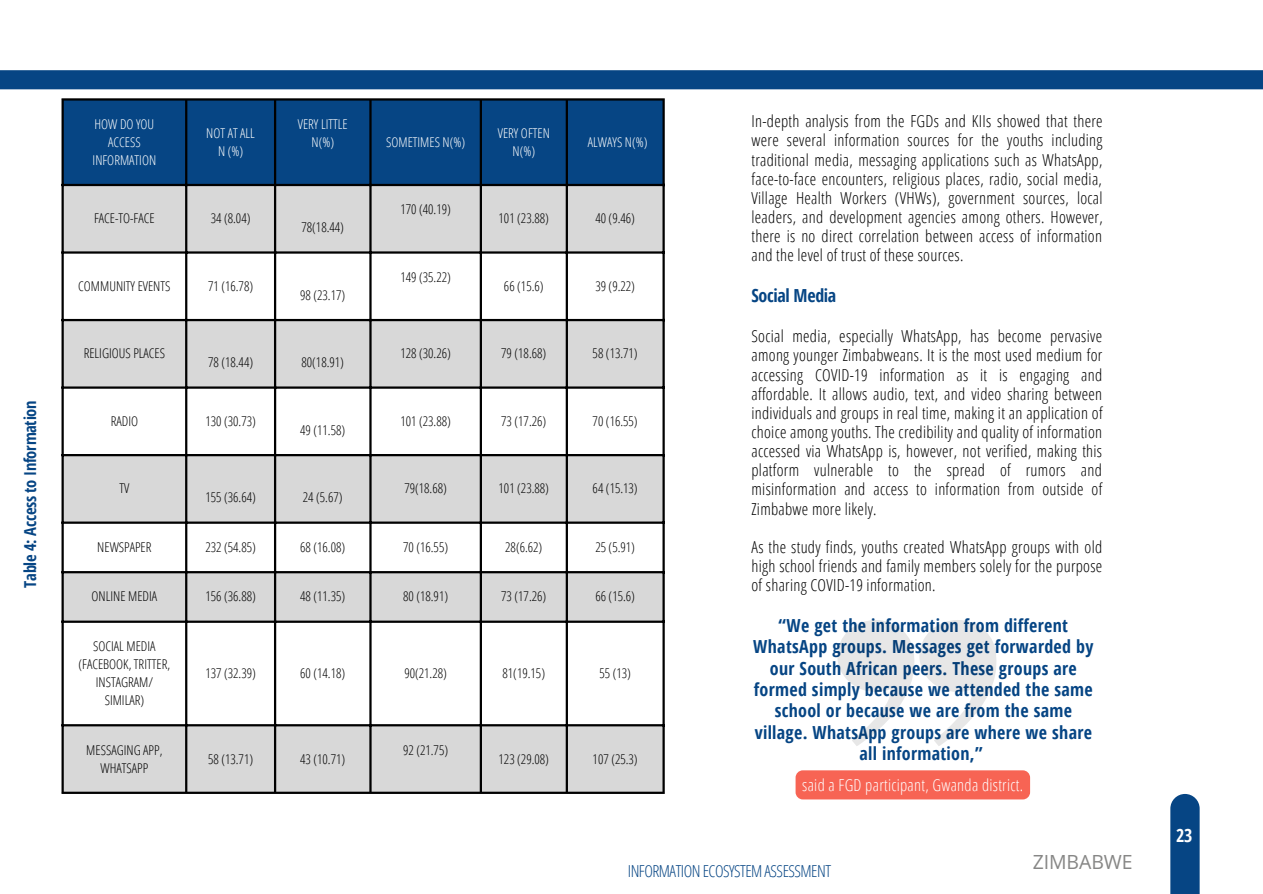
<style>
.page{position:relative;width:1263px;height:894px;background:#fff}
.page>*{position:absolute;margin:0;border:0;box-sizing:border-box;transform-origin:0 0}
.t1{font:19.5px "Open Sans";letter-spacing:-.005em;color:#878786}
.t2{font:700 18px/21.3px "Open Sans Condensed";letter-spacing:.02em;color:#064584;text-align:center}
.t3{font:700 18px "Open Sans Condensed";letter-spacing:-.02em;color:#064584}
.t4{font:700 18px "Open Sans Condensed";color:#fff}
.t5{font:300 16.5px/19px "Open Sans Condensed";letter-spacing:.015em;color:#000;text-align:justify}
.t6{font:300 16.5px "Open Sans Condensed";letter-spacing:.02em;color:#fff}
.t7{font:300 16.5px "Open Sans Condensed";letter-spacing:-.03em;color:#064584}
.t8{font:700 16.5px "Open Sans Condensed";letter-spacing:-.02em;color:#064584}
.t9{font:300 13.5px/18px "Open Sans Condensed";color:#000;text-align:center}
.t10{font:300 13.5px/18px "Open Sans Condensed";color:#fff;text-align:center}
</style>
<div class="page">
<div style="left:64px;top:100px;width:598px;height:84px;background:#064584"></div>
<svg style="left:64px;top:186px;width:598px;height:605px;fill:#d8d8d8"></svg>
<hr style="left:62px;top:100px;width:2px;height:691px;background:#000">
<hr style="left:185px;top:100px;width:2px;height:691px;background:#000">
<hr style="left:274px;top:100px;width:2px;height:691px;background:#000">
<hr style="left:369px;top:100px;width:3px;height:691px;background:#000">
<hr style="left:480px;top:100px;width:2px;height:691px;background:#000">
<hr style="left:566px;top:100px;width:2px;height:691px;background:#000">
<hr style="left:662px;top:100px;width:3px;height:691px;background:#000">
<hr style="left:62px;top:98px;width:603px;height:2px;background:#000">
<hr style="left:62px;top:184px;width:603px;height:2px;background:#000">
<hr style="left:62px;top:251px;width:603px;height:2px;background:#000">
<hr style="left:62px;top:319px;width:603px;height:2px;background:#000">
<hr style="left:62px;top:386px;width:603px;height:2px;background:#000">
<hr style="left:62px;top:454px;width:603px;height:2px;background:#000">
<hr style="left:62px;top:521px;width:603px;height:2px;background:#000">
<hr style="left:62px;top:571px;width:603px;height:2px;background:#000">
<hr style="left:62px;top:620px;width:603px;height:2px;background:#000">
<hr style="left:62px;top:724px;width:603px;height:2px;background:#000">
<hr style="left:62px;top:791px;width:603px;height:2px;background:#000">
<div style="left:1170px;top:794px;width:29px;height:99px;background:#064584"></div>
<div style="left:0;top:70px;width:1263px;height:19px;background:#064584"></div>
<svg style="left:837px;top:620px;width:160px;height:126px"></svg>
<div style="left:796px;top:770px;width:234px;height:29px;background:#f76454;border-radius:7px"></div>
<p class="t8" style="left:18px;top:587px;width:188px;rotate:-90deg">Table 4: Access to Information</p>
<p class="t10" style="left:93px;top:114px;width:65px">HOW DO YOU<br>ACCESS<br>INFORMATION</p>
<p class="t10" style="left:206px;top:123px;width:50px">NOT AT ALL<br>N (%)</p>
<p class="t10" style="left:298px;top:114px;width:51px">VERY LITTLE<br>N(%)</p>
<p class="t9" style="left:94px;top:209px;width:62px">FACE-TO-FACE</p>
<p class="t9" style="left:211px;top:209px;width:41px">34 (8.04)</p>
<p class="t9" style="left:78px;top:276px;width:94px">COMMUNITY EVENTS</p>
<p class="t9" style="left:208px;top:276px;width:47px">71 (16.78)</p>
<p class="t9" style="left:301px;top:218px;width:44px">78(18.44)</p>
<p class="t9" style="left:300px;top:285px;width:47px">98 (23.17)</p>
<p class="t9" style="left:84px;top:344px;width:83px">RELIGIOUS PLACES</p>
<p class="t9" style="left:208px;top:353px;width:47px">78 (18.44)</p>
<p class="t9" style="left:301px;top:353px;width:44px">80(18.91)</p>
<p class="t9" style="left:111px;top:411px;width:29px">RADIO</p>
<p class="t9" style="left:205px;top:411px;width:52px">130 (30.73)</p>
<p class="t9" style="left:300px;top:420px;width:47px">49 (11.58)</p>
<p class="t9" style="left:119px;top:479px;width:11px">TV</p>
<p class="t9" style="left:205px;top:488px;width:52px">155 (36.64)</p>
<p class="t9" style="left:303px;top:488px;width:41px">24 (5.67)</p>
<p class="t10" style="left:386px;top:132px;width:80px">SOMETIMES N(%)</p>
<p class="t10" style="left:498px;top:123px;width:54px">VERY OFTEN<br>N(%)</p>
<p class="t10" style="left:588px;top:132px;width:61px">ALWAYS N(%)</p>
<p class="t9" style="left:400px;top:200px;width:52px">170 (40.19)</p>
<p class="t9" style="left:400px;top:267px;width:52px">149 (35.22)</p>
<p class="t9" style="left:499px;top:209px;width:52px">101 (23.88)</p>
<p class="t9" style="left:595px;top:209px;width:41px">40 (9.46)</p>
<p class="t9" style="left:504px;top:276px;width:41px">66 (15.6)</p>
<p class="t9" style="left:595px;top:276px;width:41px">39 (9.22)</p>
<p class="t9" style="left:400px;top:344px;width:52px">128 (30.26)</p>
<p class="t9" style="left:501px;top:344px;width:47px">79 (18.68)</p>
<p class="t9" style="left:593px;top:344px;width:47px">58 (13.71)</p>
<p class="t9" style="left:400px;top:411px;width:52px">101 (23.88)</p>
<p class="t9" style="left:501px;top:411px;width:47px">73 (17.26)</p>
<p class="t9" style="left:593px;top:411px;width:47px">70 (16.55)</p>
<p class="t9" style="left:404px;top:479px;width:44px">79(18.68)</p>
<p class="t9" style="left:499px;top:479px;width:52px">101 (23.88)</p>
<p class="t9" style="left:593px;top:479px;width:47px">64 (15.13)</p>
<p class="t9" style="left:97px;top:537px;width:56px">NEWSPAPER</p>
<p class="t9" style="left:205px;top:537px;width:52px">232 (54.85)</p>
<p class="t9" style="left:300px;top:537px;width:47px">68 (16.08)</p>
<p class="t9" style="left:403px;top:537px;width:47px">70 (16.55)</p>
<p class="t9" style="left:505px;top:537px;width:39px">28(6.62)</p>
<p class="t9" style="left:595px;top:537px;width:41px">25 (5.91)</p>
<p class="t9" style="left:92px;top:587px;width:67px">ONLINE MEDIA</p>
<p class="t9" style="left:205px;top:587px;width:52px">156 (36.88)</p>
<p class="t9" style="left:300px;top:587px;width:47px">48 (11.35)</p>
<p class="t9" style="left:403px;top:587px;width:47px">80 (18.91)</p>
<p class="t9" style="left:501px;top:587px;width:47px">73 (17.26)</p>
<p class="t9" style="left:595px;top:587px;width:41px">66 (15.6)</p>
<p class="t9" style="left:79px;top:636px;width:93px">SOCIAL MEDIA (FACEBOOK, TRITTER,<br>INSTAGRAM/<br>SIMILAR)</p>
<p class="t9" style="left:205px;top:663px;width:52px">137 (32.39)</p>
<p class="t9" style="left:300px;top:663px;width:47px">60 (14.18)</p>
<p class="t9" style="left:404px;top:663px;width:44px">90(21.28)</p>
<p class="t9" style="left:503px;top:663px;width:44px">81(19.15)</p>
<p class="t9" style="left:599px;top:663px;width:33px">55 (13)</p>
<p class="t9" style="left:86px;top:740px;width:78px">MESSAGING APP,<br>WHATSAPP</p>
<p class="t9" style="left:208px;top:749px;width:47px">58 (13.71)</p>
<p class="t9" style="left:300px;top:749px;width:47px">43 (10.71)</p>
<p class="t9" style="left:403px;top:740px;width:47px">92 (21.75)</p>
<p class="t9" style="left:499px;top:749px;width:52px">123 (29.08)</p>
<p class="t9" style="left:593px;top:749px;width:47px">107 (25.3)</p>
<p class="t5" style="left:751px;top:111px;width:353px">In-depth analysis from the FGDs and KIIs showed that there were several information sources for the youths including traditional media, messaging applications such as WhatsApp, face-to-face encounters, religious places, radio, social media, Village Health Workers (VHWs), government sources, local leaders, and development agencies among others. However, there is no direct correlation between access of information and the level of trust of these sources.</p>
<p class="t3" style="left:751px;top:282px;width:86px">Social Media</p>
<p class="t5" style="left:751px;top:326px;width:353px">Social media, especially WhatsApp, has become pervasive among younger Zimbabweans. It is the most used medium for accessing COVID-19 information as it is engaging and affordable. It allows audio, text, and video sharing between individuals and groups in real time, making it an application of choice among youths. The credibility and quality of information accessed via WhatsApp is, however, not verified, making this platform vulnerable to the spread of rumors and misinformation and access to information from outside of Zimbabwe more likely.</p>
<p class="t5" style="left:751px;top:536px;width:352px">As the study finds, youths created WhatsApp groups with old high school friends and family members solely for the purpose of sharing COVID-19 information.</p>
<p class="t2" style="left:753px;top:614px;width:342px">“We get the information from different WhatsApp groups. Messages get forwarded by our South African peers. These groups are formed simply because we attended the same school or because we are from the same village. WhatsApp groups are where we share all information,”</p>
<p class="t6" style="left:802px;top:772px;width:222px">said a FGD participant, Gwanda district.</p>
<p class="t7" style="left:628px;top:859px;width:205px">INFORMATION ECOSYSTEM ASSESSMENT</p>
<p class="t1" style="left:1033px;top:847px;width:101px">ZIMBABWE</p>
<p class="t4" style="left:1176px;top:822px;width:18px">23</p>
</div>
